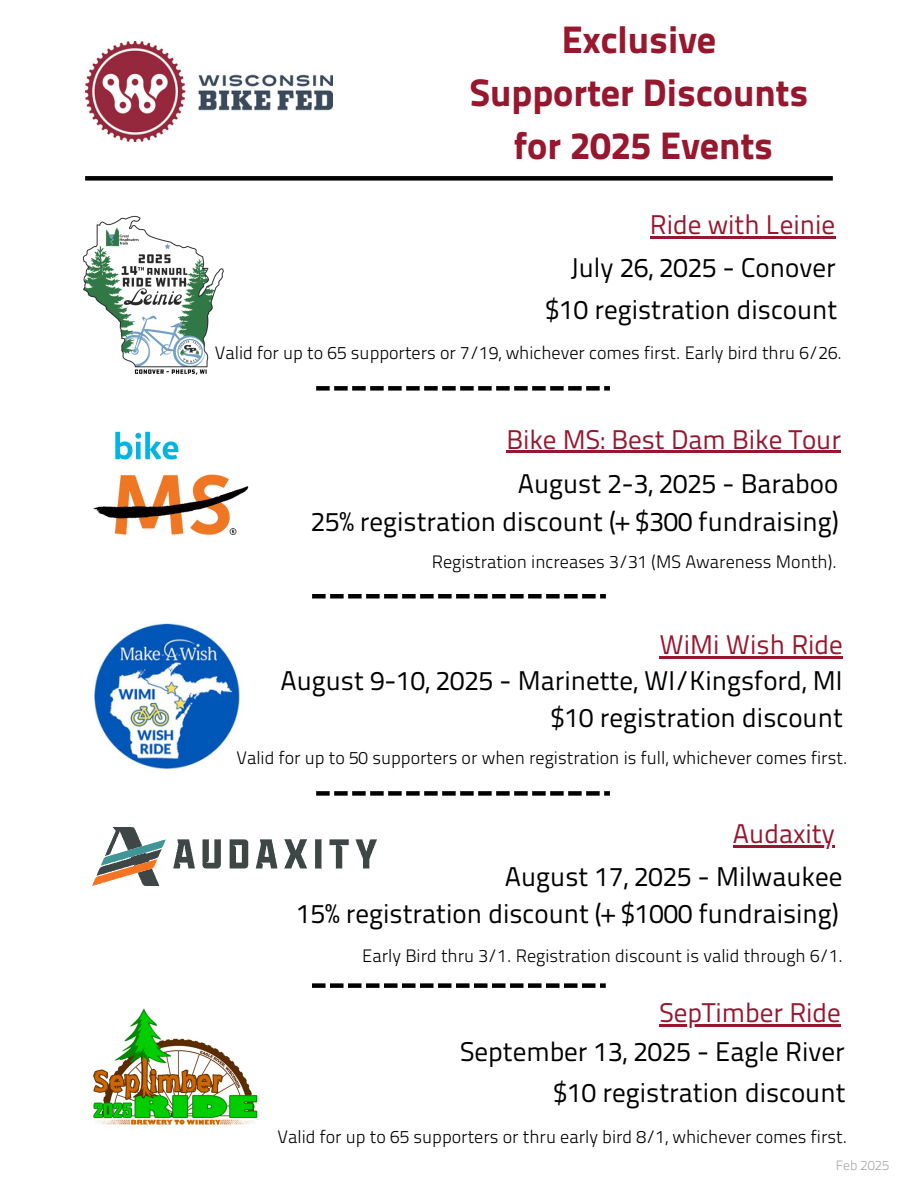
<style>
.page{position:relative;width:918px;height:1188px;background:#fff}
.page>*{position:absolute;margin:0;border:0;box-sizing:border-box;transform-origin:0 0}
.t1{font:800 38.25px/52.8px "Titillium Text 22 L";color:#97172e;text-align:center}
.t2{font:27px "Titillium Text 22 L";color:#000}
.t3{font:27px "Titillium Text 22 L";color:#97172e}
.t4{font:300 18px "Titillium Text 22 L";color:#000}
.t5{font:300 13.5px "Titillium Text 22 L";color:#a6a6a6}
</style>
<div class="page">
<div style="left:85px;top:176px;width:748px;height:5px;background:#000"></div>
<img style="left:85px;top:42px;width:248px;height:100px">
<img style="left:93px;top:431px;width:156px;height:104px">
<svg style="left:312px;top:594px;width:294px;height:4px"></svg>
<svg style="left:316px;top:791px;width:294px;height:5px"></svg>
<svg style="left:312px;top:983px;width:294px;height:5px"></svg>
<img style="left:93px;top:1008px;width:165px;height:117px">
<hr style="left:506px;top:451px;width:335px;height:2px;background:#97172e">
<hr style="left:659px;top:1025px;width:182px;height:2px;background:#97172e">
<img style="left:92px;top:827px;width:285px;height:59px">
<hr style="left:733px;top:846px;width:102px;height:2px;background:#97172e">
<img style="left:94px;top:623px;width:146px;height:147px">
<hr style="left:660px;top:656px;width:183px;height:3px;background:#97172e">
<img style="left:82px;top:215px;width:142px;height:160px">
<hr style="left:650px;top:236px;width:185px;height:2px;background:#97172e">
<svg style="left:316px;top:386px;width:294px;height:5px"></svg>
<p class="t1" style="left:470px;top:17px;width:340px">Exclusive<br>Supporter Discounts for 2025 Events</p>
<h2 class="t3" style="left:650px;top:214px;width:187px">Ride with Leinie</h2>
<h2 class="t2" style="left:570px;top:257px;width:267px">July 26, 2025 - Conover</h2>
<h3 class="t2" style="left:545px;top:298px;width:294px">$10 registration discount</h3>
<p class="t4" style="left:215px;top:346px;width:629px">Valid for up to 65 supporters or 7/19, whichever comes first. Early bird thru 6/26.</p>
<h1 class="t3" style="left:506px;top:428px;width:336px">Bike MS: Best Dam Bike Tour</h1>
<p class="t2" style="left:518px;top:473px;width:322px">August 2-3, 2025 - Baraboo</p>
<p class="t2" style="left:311px;top:511px;width:530px">25% registration discount (+ $300 fundraising)</p>
<h2 class="t4" style="left:432px;top:554px;width:407px">Registration increases 3/31 (MS Awareness Month).</h2>
<h3 class="t3" style="left:660px;top:634px;width:185px">WiMi Wish Ride</h3>
<p class="t2" style="left:280px;top:670px;width:564px">August 9-10, 2025 - Marinette, WI/Kingsford, MI</p>
<p class="t2" style="left:551px;top:706px;width:294px">$10 registration discount</p>
<h2 class="t4" style="left:236px;top:750px;width:613px">Valid for up to 50 supporters or when registration is full, whichever comes first.</h2>
<p class="t3" style="left:733px;top:823px;width:103px">Audaxity</p>
<h2 class="t2" style="left:505px;top:866px;width:339px">August 17, 2025 - Milwaukee</h2>
<h2 class="t2" style="left:297px;top:903px;width:544px">15% registration discount (+ $1000 fundraising)</h2>
<h2 class="t4" style="left:362px;top:949px;width:482px">Early Bird thru 3/1. Registration discount is valid through 6/1.</h2>
<h2 class="t3" style="left:659px;top:1002px;width:183px">SepTimber Ride</h2>
<h2 class="t2" style="left:460px;top:1041px;width:386px">September 13, 2025 - Eagle River</h2>
<h3 class="t2" style="left:553px;top:1082px;width:294px">$10 registration discount</h3>
<p class="t4" style="left:278px;top:1130px;width:571px">Valid for up to 65 supporters or thru early bird 8/1, whichever comes first.</p>
<p class="t5" style="left:836px;top:1160px;width:55px">Feb 2025</p>
</div>
